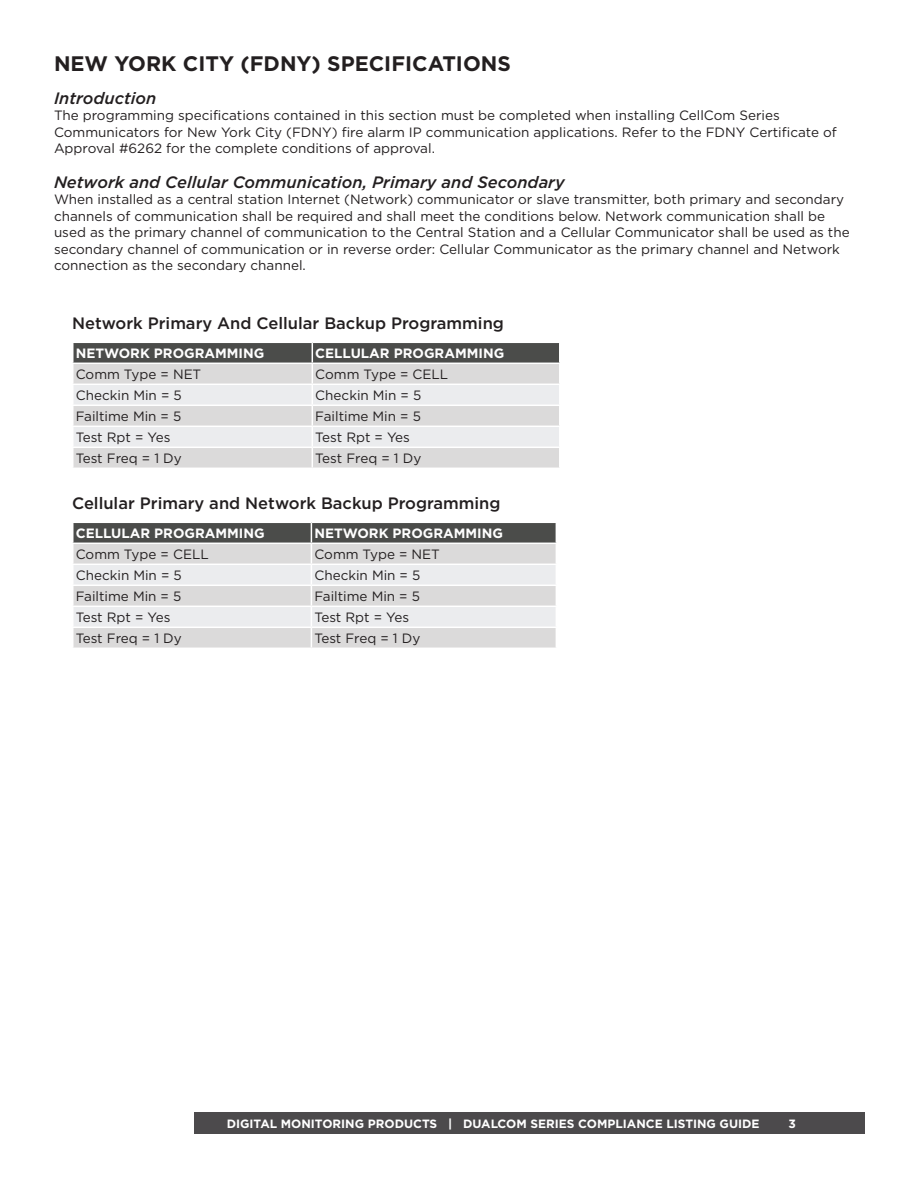
<style>
.page{position:relative;width:918px;height:1188px;background:#fff}
.page>*{position:absolute;margin:0;border:0;box-sizing:border-box;transform-origin:0 0}
.Heading_1{font:700 21px "Gotham";color:#231f20}
.Heading_3{font:500 16.5px "Gotham";color:#231f20}
.Heading_2{font:italic 500 16.5px "Gotham";color:#231f20}
.Body_text{font:13.5px/16.5px "Gotham";color:#231f20}
.Body_text-2{font:700 13.5px "Gotham";color:#fff}
.t1{font:700 12px "Gotham";color:#fff}
</style>
<div class="page">
<div style="left:194px;top:1112px;width:671px;height:22px;background:#4c4a4c"></div>
<svg style="left:73px;top:342px;width:487px;height:126px;background:#ccc"></svg>
<hr style="left:559px;top:448px;width:2px;height:20px;background:#fff">
<svg style="left:73px;top:522px;width:484px;height:126px;background:#ccc"></svg>
<p class="Heading_1" style="left:54px;top:49px;width:458px">NEW YORK CITY (FDNY) SPECIFICATIONS</p>
<p class="Heading_2" style="left:54px;top:87px;width:104px">Introduction</p>
<p class="Body_text" style="left:54px;top:107px;width:784px">The programming specifications contained in this section must be completed when installing CellCom Series<br>Communicators for New York City (FDNY) fire alarm IP communication applications. Refer to the FDNY Certificate of<br>Approval #6262 for the complete conditions of approval.</p>
<p class="Heading_2" style="left:54px;top:171px;width:512px">Network and Cellular Communication, Primary and Secondary</p>
<p class="Body_text" style="left:54px;top:191px;width:797px">When installed as a central station Internet (Network) communicator or slave transmitter, both primary and secondary channels of communication shall be required and shall meet the conditions below. Network communication shall be used as the primary channel of communication to the Central Station and a Cellular Communicator shall be used as the secondary channel of communication or in reverse order: Cellular Communicator as the primary channel and Network connection as the secondary channel.</p>
<p class="Heading_3" style="left:72px;top:312px;width:433px">Network Primary And Cellular Backup Programming</p>
<p class="Body_text-2" style="left:76px;top:344px;width:190px">NETWORK PROGRAMMING</p>
<p class="Body_text-2" style="left:315px;top:344px;width:190px">CELLULAR PROGRAMMING</p>
<p class="Body_text" style="left:76px;top:366px;width:127px">Comm Type = NET</p>
<p class="Body_text" style="left:315px;top:366px;width:134px">Comm Type = CELL</p>
<p class="Body_text" style="left:76px;top:387px;width:108px">Checkin Min = 5</p>
<p class="Body_text" style="left:315px;top:387px;width:108px">Checkin Min = 5</p>
<p class="Body_text" style="left:76px;top:408px;width:107px">Failtime Min = 5</p>
<p class="Body_text" style="left:315px;top:408px;width:107px">Failtime Min = 5</p>
<p class="Body_text" style="left:76px;top:429px;width:96px">Test Rpt = Yes</p>
<p class="Body_text" style="left:315px;top:429px;width:96px">Test Rpt = Yes</p>
<p class="Body_text" style="left:76px;top:450px;width:108px">Test Freq = 1 Dy</p>
<p class="Body_text" style="left:315px;top:450px;width:108px">Test Freq = 1 Dy</p>
<p class="Heading_3" style="left:72px;top:492px;width:430px">Cellular Primary and Network Backup Programming</p>
<p class="Body_text-2" style="left:76px;top:524px;width:190px">CELLULAR PROGRAMMING</p>
<p class="Body_text-2" style="left:314px;top:524px;width:190px">NETWORK PROGRAMMING</p>
<p class="Body_text" style="left:76px;top:546px;width:134px">Comm Type = CELL</p>
<p class="Body_text" style="left:314px;top:546px;width:127px">Comm Type = NET</p>
<p class="Body_text" style="left:76px;top:567px;width:108px">Checkin Min = 5</p>
<p class="Body_text" style="left:314px;top:567px;width:108px">Checkin Min = 5</p>
<p class="Body_text" style="left:76px;top:588px;width:107px">Failtime Min = 5</p>
<p class="Body_text" style="left:314px;top:588px;width:107px">Failtime Min = 5</p>
<p class="Body_text" style="left:76px;top:609px;width:96px">Test Rpt = Yes</p>
<p class="Body_text" style="left:314px;top:609px;width:96px">Test Rpt = Yes</p>
<p class="Body_text" style="left:76px;top:630px;width:108px">Test Freq = 1 Dy</p>
<p class="Body_text" style="left:314px;top:630px;width:108px">Test Freq = 1 Dy</p>
<p class="t1" style="left:227px;top:1116px;width:534px">DIGITAL MONITORING PRODUCTS | DUALCOM SERIES COMPLIANCE LISTING GUIDE</p>
<p class="t1" style="left:788px;top:1116px;width:9px">3</p>
</div>
